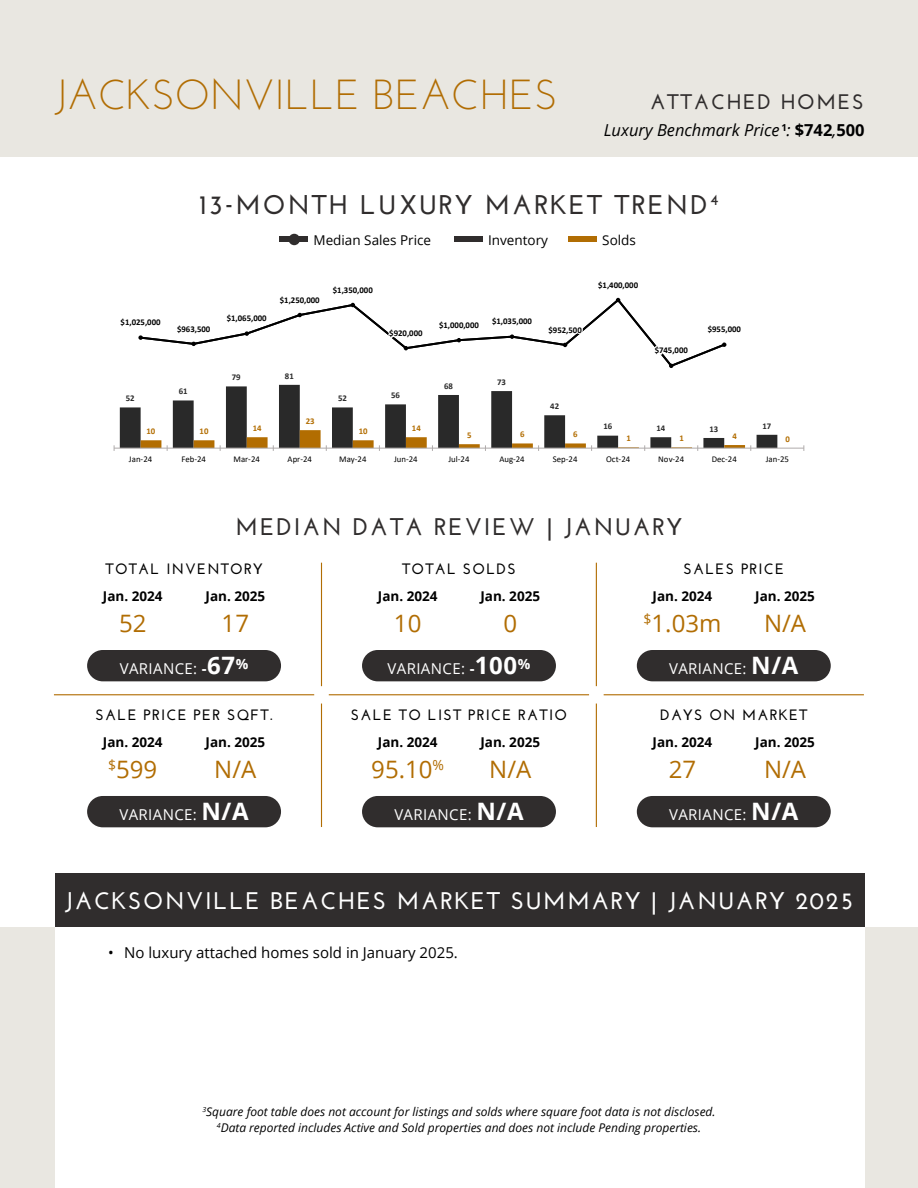
<style>
.page{position:relative;width:918px;height:1188px;background:#fff}
.page>*{position:absolute;margin:0;border:0;box-sizing:border-box;transform-origin:0 0}
.t1{font:42px "Josefin Sans";color:#b16d03}
.t2{font:700 27px "Josefin Sans";letter-spacing:.08em;color:#302d2d}
.t3{font:700 24px "Josefin Sans";letter-spacing:.07em;color:#fff}
.t4{font:24px "Open Sans";color:#b16d03}
.t5{font:700 24px "Josefin Sans";letter-spacing:.08em;color:#302d2d}
.t6{font:700 21px "Josefin Sans";letter-spacing:.08em;color:#302d2d}
.t7{font:italic 16.5px "Open Sans";color:#000}
.t8{font:700 15px "Josefin Sans";letter-spacing:.08em;color:#000}
.t9{font:15px "Open Sans";letter-spacing:.025em;color:#fff}
.t10{font:15px "Open Sans";color:#000}
.t11{font:700 13.5px "Open Sans";color:#000}
.t12{font:13.5px "Open Sans";color:#000}
.t13{font:italic 12px/16.5px "Open Sans";color:#000;text-align:center}
.t14{font:700 8.7px "Calibri";color:#000}
.t15{font:8.7px "Calibri";color:#000}
.t16{font:700 8.7px "Calibri";color:#292929}
.t17{font:700 8.7px "Calibri";color:#b26d01}
.s1{font-weight:700;font-style:normal}
.s2{font-weight:700}
.s3{font-weight:700;font-size:24px}
</style>
<div class="page">
<div style="left:0;top:0;width:918px;height:158px;background:#e9e7e1"></div>
<div style="left:0;top:927px;width:918px;height:261px;background:#e9e7e1"></div>
<div style="left:55px;top:925px;width:810px;height:263px;background:#fff"></div>
<div style="left:55px;top:873px;width:810px;height:54px;background:#302d2d"></div>
<hr style="left:114px;top:448px;width:690px;height:1px;background:#afabab">
<svg style="left:114px;top:385px;width:663px;height:66px"></svg>
<svg style="left:138px;top:297px;width:589px;height:71px"></svg>
<hr style="left:54px;top:694px;width:260px;height:1px;background:#b16d03">
<hr style="left:321px;top:563px;width:1px;height:123px;background:#b16d03">
<hr style="left:321px;top:704px;width:1px;height:123px;background:#b16d03">
<hr style="left:596px;top:563px;width:1px;height:123px;background:#b16d03">
<hr style="left:596px;top:704px;width:1px;height:123px;background:#b16d03">
<hr style="left:329px;top:694px;width:260px;height:1px;background:#b16d03">
<hr style="left:604px;top:694px;width:260px;height:1px;background:#b16d03">
<div style="left:87px;top:650px;width:194px;height:31px;background:#302d2d;border-radius:16px"></div>
<div style="left:362px;top:650px;width:194px;height:31px;background:#302d2d;border-radius:16px"></div>
<div style="left:637px;top:650px;width:194px;height:31px;background:#302d2d;border-radius:16px"></div>
<div style="left:637px;top:796px;width:194px;height:31px;background:#302d2d;border-radius:16px"></div>
<div style="left:362px;top:796px;width:194px;height:31px;background:#302d2d;border-radius:16px"></div>
<div style="left:87px;top:796px;width:194px;height:31px;background:#302d2d;border-radius:16px"></div>
<div style="left:569px;top:237px;width:28px;height:5px;background:#b16d03"></div>
<div style="left:280px;top:237px;width:28px;height:5px;background:#302d2d"></div>
<div style="left:289px;top:234px;width:11px;height:11px;background:#302d2d;border-radius:50%"></div>
<div style="left:454px;top:237px;width:29px;height:5px;background:#302d2d"></div>
<h1 class="t1" style="left:54px;top:68px;width:505px">JACKSONVILLE BEACHES</h1>
<h3 class="t6" style="left:650px;top:89px;width:215px">ATTACHED HOMES</h3>
<h3 class="t7" style="left:604px;top:119px;width:262px">Luxury Benchmark Price <sup>1</sup>: <span class="s1">$742</span>,<span class="s1">500</span></h3>
<h2 class="t2" style="left:200px;top:188px;width:520px">13-MONTH LUXURY MARKET TREND<sup>4</sup></h2>
<p class="t12" style="left:314px;top:231px;width:119px">Median Sales Price</p>
<p class="t12" style="left:488px;top:231px;width:61px">Inventory</p>
<p class="t12" style="left:602px;top:231px;width:35px">Solds</p>
<p class="t14" style="left:333px;top:284px;width:41px">$1,350,000</p>
<p class="t14" style="left:598px;top:279px;width:41px">$1,400,000</p>
<p class="t14" style="left:280px;top:294px;width:41px">$1,250,000</p>
<p class="t14" style="left:121px;top:316px;width:41px">$1,025,000</p>
<p class="t14" style="left:177px;top:322px;width:35px">$963,500</p>
<p class="t14" style="left:227px;top:312px;width:41px">$1,065,000</p>
<p class="t14" style="left:389px;top:327px;width:35px">$920,000</p>
<p class="t14" style="left:439px;top:319px;width:41px">$1,000,000</p>
<p class="t14" style="left:492px;top:315px;width:41px">$1,035,000</p>
<p class="t14" style="left:549px;top:324px;width:35px">$952,500</p>
<p class="t14" style="left:708px;top:323px;width:35px">$955,000</p>
<p class="t14" style="left:655px;top:344px;width:35px">$745,000</p>
<p class="t16" style="left:126px;top:392px;width:10px">52</p>
<p class="t16" style="left:179px;top:385px;width:10px">61</p>
<p class="t16" style="left:232px;top:371px;width:10px">79</p>
<p class="t16" style="left:285px;top:369px;width:10px">81</p>
<p class="t16" style="left:338px;top:392px;width:10px">52</p>
<p class="t16" style="left:391px;top:389px;width:10px">56</p>
<p class="t16" style="left:444px;top:380px;width:10px">68</p>
<p class="t16" style="left:497px;top:376px;width:10px">73</p>
<p class="t16" style="left:550px;top:400px;width:10px">42</p>
<p class="t17" style="left:147px;top:425px;width:10px">10</p>
<p class="t17" style="left:200px;top:425px;width:10px">10</p>
<p class="t17" style="left:253px;top:422px;width:10px">14</p>
<p class="t17" style="left:306px;top:415px;width:10px">23</p>
<p class="t17" style="left:359px;top:425px;width:10px">10</p>
<p class="t17" style="left:412px;top:422px;width:10px">14</p>
<p class="t17" style="left:467px;top:429px;width:6px">5</p>
<p class="t17" style="left:520px;top:428px;width:6px">6</p>
<p class="t17" style="left:573px;top:428px;width:6px">6</p>
<p class="t16" style="left:603px;top:420px;width:10px">16</p>
<p class="t16" style="left:656px;top:422px;width:10px">14</p>
<p class="t16" style="left:709px;top:423px;width:10px">13</p>
<p class="t17" style="left:626px;top:432px;width:6px">1</p>
<p class="t17" style="left:679px;top:432px;width:6px">1</p>
<p class="t17" style="left:733px;top:430px;width:6px">4</p>
<p class="t16" style="left:763px;top:420px;width:10px">17</p>
<p class="t17" style="left:786px;top:433px;width:6px">0</p>
<p class="t15" style="left:129px;top:453px;width:25px">Jan-24</p>
<p class="t15" style="left:181px;top:453px;width:26px">Feb-24</p>
<p class="t15" style="left:234px;top:453px;width:28px">Mar-24</p>
<p class="t15" style="left:288px;top:453px;width:26px">Apr-24</p>
<p class="t15" style="left:339px;top:453px;width:29px">May-24</p>
<p class="t15" style="left:394px;top:453px;width:25px">Jun-24</p>
<p class="t15" style="left:448px;top:453px;width:22px">Jul-24</p>
<p class="t15" style="left:499px;top:453px;width:27px">Aug-24</p>
<p class="t15" style="left:553px;top:453px;width:26px">Sep-24</p>
<p class="t15" style="left:606px;top:453px;width:26px">Oct-24</p>
<p class="t15" style="left:658px;top:453px;width:27px">Nov-24</p>
<p class="t15" style="left:712px;top:453px;width:27px">Dec-24</p>
<p class="t15" style="left:766px;top:453px;width:25px">Jan-25</p>
<h3 class="t5" style="left:236px;top:512px;width:448px">MEDIAN DATA REVIEW | JANUARY</h3>
<p class="t8" style="left:106px;top:560px;width:159px">TOTAL INVENTORY</p>
<p class="t8" style="left:402px;top:560px;width:115px">TOTAL SOLDS</p>
<p class="t8" style="left:683px;top:560px;width:102px">SALES PRICE</p>
<p class="t11" style="left:103px;top:586px;width:61px">Jan. 2024</p>
<p class="t11" style="left:206px;top:586px;width:61px">Jan. 2025</p>
<p class="t11" style="left:378px;top:586px;width:61px">Jan. 2024</p>
<p class="t11" style="left:480px;top:586px;width:61px">Jan. 2025</p>
<p class="t11" style="left:653px;top:586px;width:61px">Jan. 2024</p>
<p class="t11" style="left:755px;top:586px;width:61px">Jan. 2025</p>
<h3 class="t4" style="left:119px;top:607px;width:29px">52</h3>
<h3 class="t4" style="left:222px;top:607px;width:29px">17</h3>
<h3 class="t4" style="left:394px;top:607px;width:29px">10</h3>
<h3 class="t4" style="left:503px;top:607px;width:15px">0</h3>
<h3 class="t4" style="left:644px;top:607px;width:79px"><sup>$</sup>1.03m</h3>
<h3 class="t4" style="left:764px;top:607px;width:44px">N/A</h3>
<p class="t9" style="left:120px;top:658px;width:130px">VARIANCE: <span class="s2">-</span><span class="s3">67</span><sup>%</sup></p>
<p class="t9" style="left:388px;top:658px;width:144px">VARIANCE: <span class="s2">-</span><span class="s3">100</span><sup>%</sup></p>
<p class="t9" style="left:669px;top:658px;width:131px">VARIANCE: <span class="s3">N/A</span></p>
<p class="t8" style="left:96px;top:706px;width:178px">SALE PRICE PER SQFT.</p>
<p class="t8" style="left:351px;top:706px;width:218px">SALE TO LIST PRICE RATIO</p>
<p class="t8" style="left:660px;top:706px;width:149px">DAYS ON MARKET</p>
<p class="t11" style="left:103px;top:732px;width:61px">Jan. 2024</p>
<p class="t11" style="left:206px;top:732px;width:61px">Jan. 2025</p>
<p class="t11" style="left:378px;top:732px;width:61px">Jan. 2024</p>
<p class="t11" style="left:480px;top:732px;width:61px">Jan. 2025</p>
<p class="t11" style="left:653px;top:732px;width:61px">Jan. 2024</p>
<p class="t11" style="left:755px;top:732px;width:61px">Jan. 2025</p>
<h3 class="t4" style="left:108px;top:753px;width:51px"><sup>$</sup>599</h3>
<h3 class="t4" style="left:214px;top:753px;width:44px">N/A</h3>
<h3 class="t4" style="left:371px;top:753px;width:74px">95.10<sup>%</sup></h3>
<h3 class="t4" style="left:489px;top:753px;width:44px">N/A</h3>
<h3 class="t4" style="left:669px;top:753px;width:29px">27</h3>
<h3 class="t4" style="left:764px;top:753px;width:44px">N/A</h3>
<p class="t9" style="left:119px;top:804px;width:131px">VARIANCE: <span class="s3">N/A</span></p>
<p class="t9" style="left:394px;top:804px;width:131px">VARIANCE: <span class="s3">N/A</span></p>
<p class="t9" style="left:669px;top:804px;width:131px">VARIANCE: <span class="s3">N/A</span></p>
<h3 class="t3" style="left:65px;top:887px;width:790px">JACKSONVILLE BEACHES MARKET SUMMARY | JANUARY 2025</h3>
<p class="t10" style="left:108px;top:943px;width:351px">• No luxury attached homes sold in January 2025.</p>
<p class="t13" style="left:202px;top:1103px;width:515px"><sup>3</sup>Square foot table does not account for listings and solds where square foot data is not disclosed.<br><sup>4</sup>Data reported includes Active and Sold properties and does not include Pending properties.</p>
</div>
